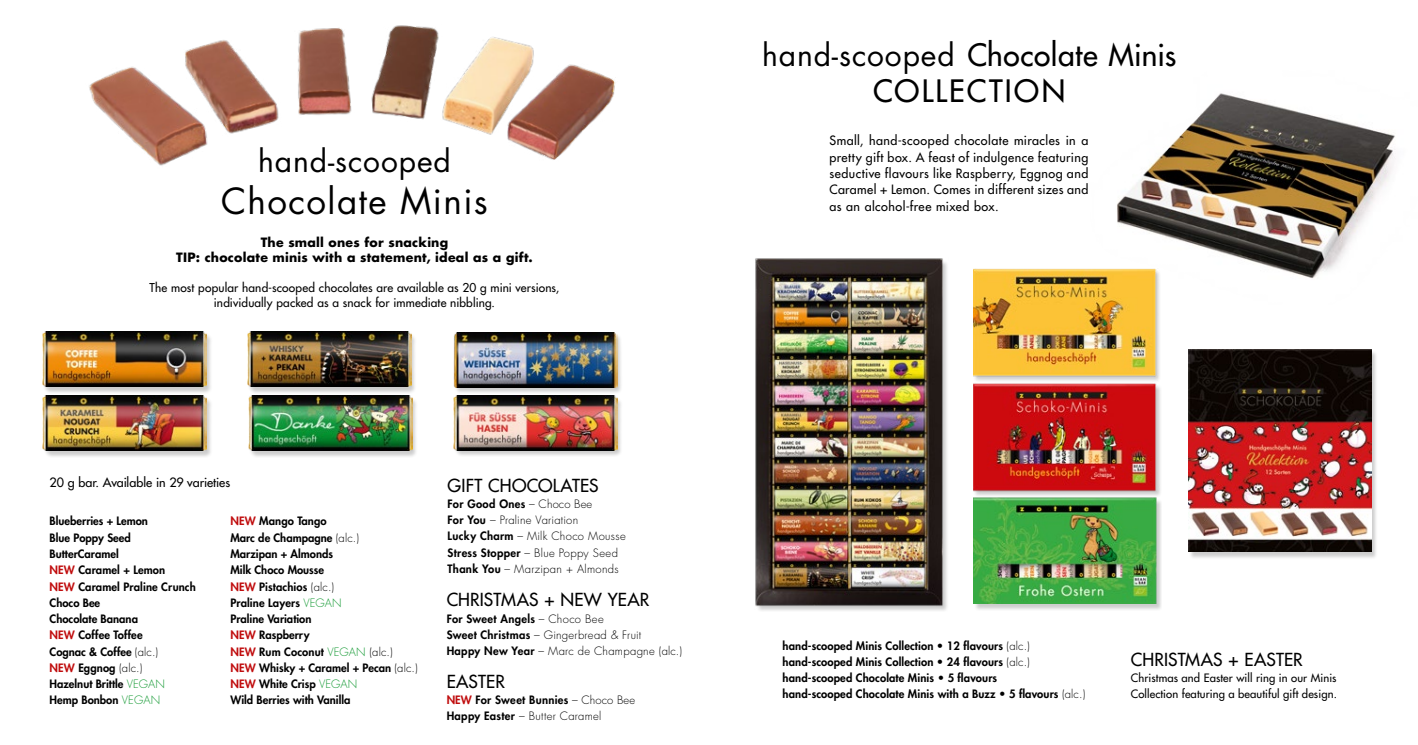
<style>
.page{position:relative;width:1418px;height:745px;background:#fff}
.page>*{position:absolute;margin:0;border:0;box-sizing:border-box;transform-origin:0 0}
.t1{font:35px "Futura Std";letter-spacing:.04em;color:#000}
.t2{font:500 30px/36px "Futura Std";letter-spacing:.025em;color:#000;text-align:center}
.t3{font:30px "Futura Std";letter-spacing:.03em;color:#000}
.t4{font:500 17.5px "Futura Std";letter-spacing:.005em;color:#000}
.t5{font:500 12.5px/16.2px "Futura Std";letter-spacing:.02em;color:#000;text-align:justify}
.t6{font:700 12.5px/15px "Futura Std";letter-spacing:.02em;color:#000;text-align:center}
.t7{font:500 12.5px "Futura Std";letter-spacing:-.005em;color:#000}
.t8{font:500 11.88px/15px "Futura Std";letter-spacing:.015em;color:#000;text-align:center}
.t9{font:800 11.25px/16.2px "Futura Std";letter-spacing:.01em;color:#000}
.t10{font:300 11.25px/16.2px "Futura Std";letter-spacing:.02em;color:#000}
.t11{font:500 11.25px/16.2px "Futura Std";letter-spacing:.01em;color:#000}
.s1{color:#c00d0e}
.s2{font-weight:300}
.s3{font-weight:300;color:#159a34}
.s4{font-weight:800}
.s5{font-weight:400}
</style>
<div class="page">
<div style="left:43px;top:396px;width:170px;height:61px;background:#000;opacity:.2"></div>
<img style="left:43px;top:395px;width:164px;height:55px">
<div style="left:248px;top:333px;width:170px;height:61px;background:#000;opacity:.2"></div>
<img style="left:247px;top:331px;width:164px;height:55px">
<div style="left:249px;top:396px;width:169px;height:61px;background:#000;opacity:.2"></div>
<img style="left:248px;top:395px;width:164px;height:55px">
<div style="left:43px;top:333px;width:170px;height:61px;background:#000;opacity:.2"></div>
<img style="left:43px;top:331px;width:163px;height:55px">
<img style="left:89px;top:25px;width:526px;height:141px">
<div style="left:453px;top:396px;width:170px;height:60px;background:#000;opacity:.2"></div>
<img style="left:454px;top:395px;width:163px;height:55px">
<div style="left:454px;top:333px;width:169px;height:60px;background:#000;opacity:.2"></div>
<img style="left:454px;top:332px;width:163px;height:55px">
<img style="left:755px;top:258px;width:192px;height:353px">
<div style="left:973px;top:385px;width:189px;height:112px;background:#000;opacity:.2"></div>
<img style="left:973px;top:383px;width:189px;height:108px">
<div style="left:973px;top:270px;width:188px;height:112px;background:#000;opacity:.2"></div>
<img style="left:973px;top:268px;width:188px;height:109px">
<div style="left:973px;top:498px;width:189px;height:112px;background:#000;opacity:.2"></div>
<img style="left:974px;top:497px;width:182px;height:106px">
<img style="left:1058px;top:93px;width:338px;height:211px">
<div style="left:1188px;top:351px;width:189px;height:208px;background:#000;opacity:.2"></div>
<img style="left:1188px;top:349px;width:183px;height:202px">
<h2 class="t3" style="left:258px;top:141px;width:194px">hand-scooped</h2>
<h1 class="t1" style="left:221px;top:178px;width:268px">Chocolate Minis</h1>
<p class="t6" style="left:176px;top:234px;width:358px">The small ones for snacking<br>TIP: chocolate minis with a statement, ideal as a gift.</p>
<p class="t8" style="left:150px;top:279px;width:411px">The most popular hand-scooped chocolates are available as 20 g mini versions, individually packed as a snack for immediate nibbling.</p>
<p class="t7" style="left:50px;top:474px;width:182px">20 g bar. Available in 29 varieties</p>
<p class="t9" style="left:50px;top:513px;width:148px">Blueberries + Lemon<br>Blue Poppy Seed<br>ButterCaramel<br><span class="s1">NEW</span> Caramel + Lemon<br><span class="s1">NEW</span> Caramel Praline Crunch<br>Choco Bee<br>Chocolate Banana<br><span class="s1">NEW</span> Coffee Toffee<br>Cognac &amp; Coffee <span class="s2">(alc.)<br></span><span class="s1">NEW</span> Eggnog <span class="s2">(alc.)<br></span>Hazelnut Brittle <span class="s3">VEGAN<br></span>Hemp Bonbon <span class="s3">VEGAN</span></p>
<p class="t9" style="left:230px;top:513px;width:189px"><span class="s1">NEW</span> Mango Tango<br>Marc de Champagne <span class="s2">(alc.)<br></span>Marzipan + Almonds<br>Milk Choco Mousse<br><span class="s1">NEW</span> Pistachios <span class="s2">(alc.)<br></span>Praline Layers <span class="s3">VEGAN<br></span>Praline Variation<br><span class="s1">NEW</span> Raspberry<br><span class="s1">NEW</span> Rum Coconut <span class="s3">VEGAN</span> <span class="s2">(alc.)<br></span><span class="s1">NEW</span> Whisky + Caramel + Pecan <span class="s2">(alc.)<br></span><span class="s1">NEW</span> White Crisp <span class="s3">VEGAN<br></span>Wild Berries with Vanilla</p>
<h3 class="t4" style="left:447px;top:474px;width:152px">GIFT CHOCOLATES</h3>
<p class="t10" style="left:447px;top:495px;width:180px"><span class="s4">For Good Ones</span> – Choco Bee<br><span class="s4">For You</span> – Praline Variation<br><span class="s4">Lucky Charm</span> – Milk Choco Mousse<br><span class="s4">Stress Stopper</span> – Blue Poppy Seed<br><span class="s4">Thank You</span> – Marzipan + Almonds</p>
<h3 class="t4" style="left:446px;top:588px;width:204px">CHRISTMAS + NEW YEAR</h3>
<p class="t10" style="left:446px;top:610px;width:237px"><span class="s4">For Sweet Angels</span> – Choco Bee<br><span class="s4">Sweet Christmas</span> – Gingerbread &amp; Fruit<br><span class="s4">Happy New Year</span> – Marc de Champagne (alc.)</p>
<h3 class="t4" style="left:446px;top:669px;width:60px">EASTER</h3>
<p class="t9" style="left:446px;top:691px;width:190px"><span class="s1">NEW</span> For Sweet Bunnies <span class="s2">– Choco Bee<br></span>Happy Easter <span class="s2">– Butter Caramel</span></p>
<h2 class="t2" style="left:762px;top:37px;width:416px"><span class="s5">hand-scooped</span> Chocolate Minis<br>COLLECTION</h2>
<p class="t5" style="left:829px;top:133px;width:260px">Small, hand-scooped chocolate miracles in a pretty gift box. A feast of indulgence featuring seductive flavours like Raspberry, Eggnog and Caramel + Lemon. Comes in different sizes and as an alcohol-free mixed box.</p>
<p class="t9" style="left:782px;top:637px;width:304px">hand-scooped Minis Collection • 12 flavours <span class="s2">(alc.) </span>hand-scooped Minis Collection • 24 flavours <span class="s2">(alc.) </span>hand-scooped Chocolate Minis • 5 flavours<br>hand-scooped Chocolate Minis with a Buzz • 5 flavours <span class="s2">(alc.)</span></p>
<h3 class="t4" style="left:1130px;top:647px;width:173px">CHRISTMAS + EASTER</h3>
<p class="t11" style="left:1130px;top:669px;width:208px">Christmas and Easter will ring in our Minis<br>Collection featuring a beautiful gift design.</p>
</div>
